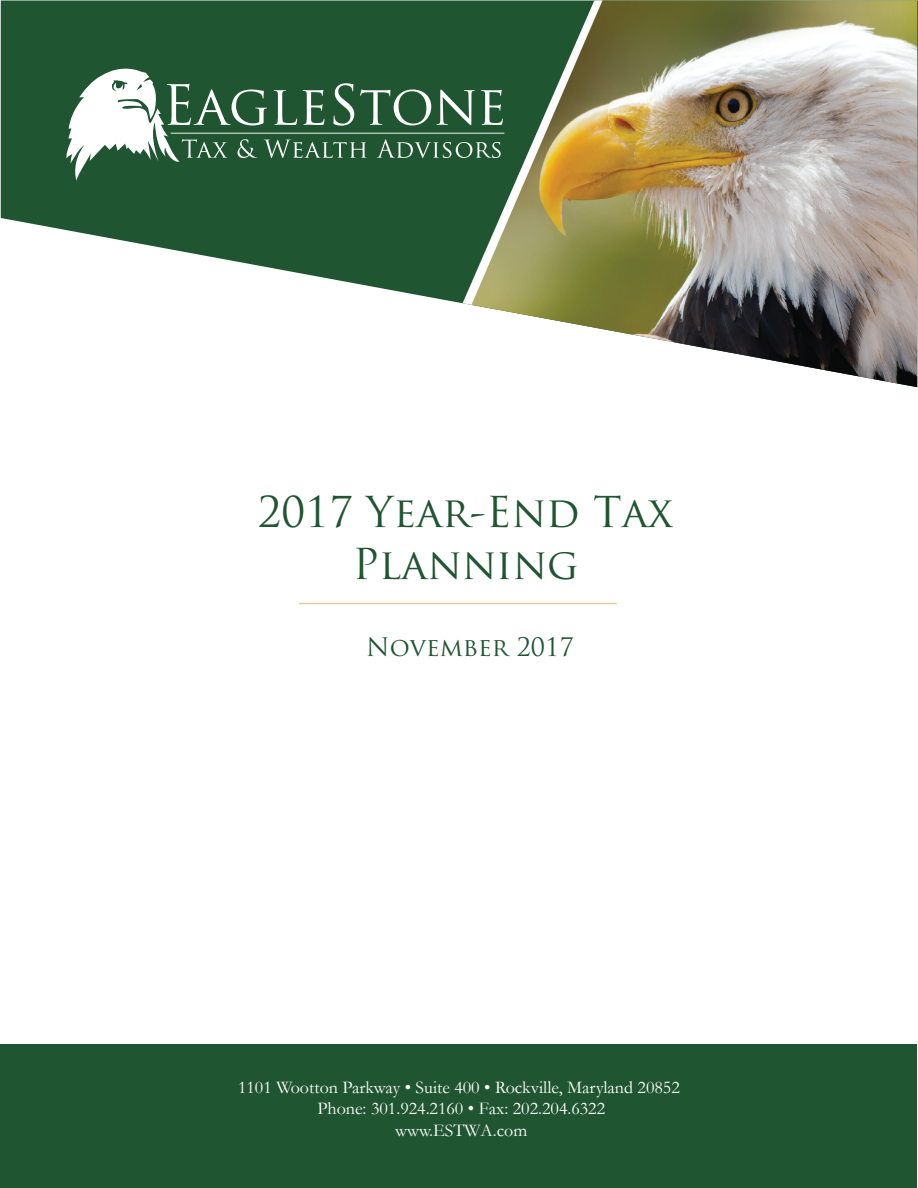
<style>
.page{position:relative;width:918px;height:1188px;background:#fff}
.page>*{position:absolute;margin:0;border:0;box-sizing:border-box;transform-origin:0 0}
.t1{font:41.55px/51.8px "Trajan Pro";color:#205532;text-align:center}
.t2{font:24.9px "Trajan Pro";color:#205532}
.t3{font:18px/21.6px "Garamond";color:#fff;text-align:center}
</style>
<div class="page">
<div style="left:1px;top:1044px;width:916px;height:143px;background:#205532"></div>
<hr style="left:299px;top:603px;width:318px;height:1px;background:#e4c9a3">
<svg style="left:1px;top:0;width:917px;height:387px;fill:#205532"></svg>
<img style="left:415px;top:0;width:502px;height:387px">
<svg style="left:66px;top:66px;width:438px;height:115px"></svg>
<h1 class="t1" style="left:258px;top:486px;width:417px">2017 Year-End Tax<br>Planning</h1>
<h2 class="t2" style="left:366px;top:631px;width:209px">November 2017</h2>
<p class="t3" style="left:238px;top:1077px;width:443px">1101 Wootton Parkway • Suite 400 • Rockville, Maryland 20852<br>Phone: 301.924.2160 • Fax: 202.204.6322<br>www.ESTWA.com</p>
</div>
